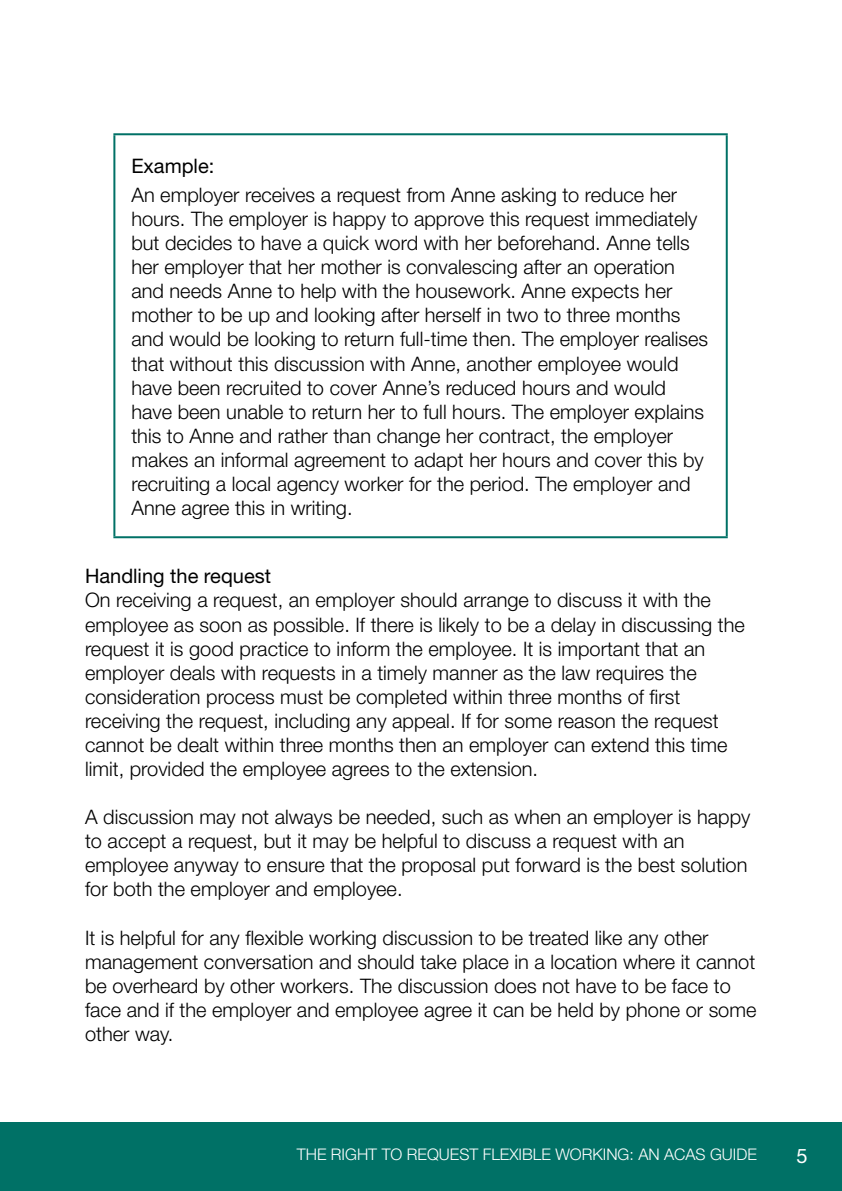
<style>
.page{position:relative;width:842px;height:1191px;background:#fff}
.page>*{position:absolute;margin:0;border:0;box-sizing:border-box;transform-origin:0 0}
._04_-_Main_Text{font:300 20px/24px "Helvetica Neue";color:#000}
._07_-_Box_Text{font:300 20px/24px "Helvetica Neue";color:#000}
._07_-_Box_A-heads{font:20px "Helvetica Neue";color:#000}
.t1{font:20px "Helvetica Neue";color:#fff}
.t2{font:300 16px "Helvetica Neue";color:#fff}
</style>
<div class="page">
<div style="left:0;top:1123px;width:842px;height:68px;background:#007166"></div>
<hr style="left:113px;top:133px;width:615px;height:2px;background:#007166">
<hr style="left:113px;top:135px;width:2px;height:401px;background:#007166">
<hr style="left:726px;top:135px;width:2px;height:401px;background:#007166">
<hr style="left:113px;top:536px;width:615px;height:2px;background:#007166">
<p class="_07_-_Box_A-heads" style="left:131px;top:154px;width:84px">Example:</p>
<p class="_07_-_Box_Text" style="left:131px;top:183px;width:578px">An employer receives a request from Anne asking to reduce her hours. The employer is happy to approve this request immediately but decides to have a quick word with her beforehand. Anne tells her employer that her mother is convalescing after an operation and needs Anne to help with the housework. Anne expects her mother to be up and looking after herself in two to three months and would be looking to return full-time then. The employer realises that without this discussion with Anne, another employee would have been recruited to cover Anne’s reduced hours and would have been unable to return her to full hours. The employer explains this to Anne and rather than change her contract, the employer makes an informal agreement to adapt her hours and cover this by recruiting a local agency worker for the period. The employer and Anne agree this in writing.</p>
<h2 class="_07_-_Box_A-heads" style="left:85px;top:564px;width:187px">Handling the request</h2>
<p class="_04_-_Main_Text" style="left:85px;top:588px;width:661px">On receiving a request, an employer should arrange to discuss it with the employee as soon as possible. If there is likely to be a delay in discussing the request it is good practice to inform the employee. It is important that an employer deals with requests in a timely manner as the law requires the consideration process must be completed within three months of first receiving the request, including any appeal. If for some reason the request cannot be dealt within three months then an employer can extend this time limit, provided the employee agrees to the extension.</p>
<p class="_04_-_Main_Text" style="left:85px;top:805px;width:667px">A discussion may not always be needed, such as when an employer is happy to accept a request, but it may be helpful to discuss a request with an employee anyway to ensure that the proposal put forward is the best solution for both the employer and employee.</p>
<p class="_04_-_Main_Text" style="left:85px;top:925px;width:673px">It is helpful for any flexible working discussion to be treated like any other management conversation and should take place in a location where it cannot be overheard by other workers. The discussion does not have to be face to face and if the employer and employee agree it can be held by phone or some other way.</p>
<p class="t2" style="left:297px;top:1144px;width:462px">THE RIGHT TO REQUEST FLEXIBLE WORKING: AN ACAS GUIDE</p>
<p class="t1" style="left:796px;top:1143px;width:13px">5</p>
</div>
